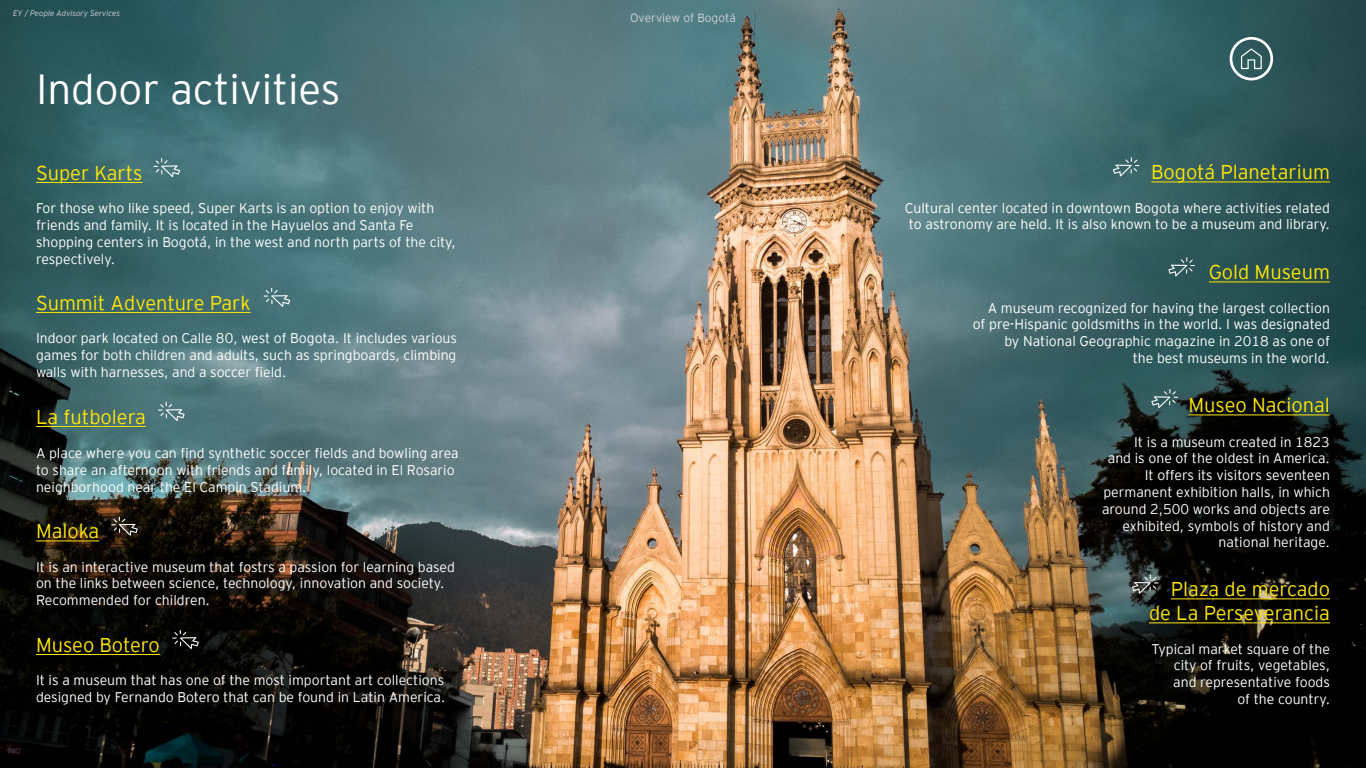
<style>
.page{position:relative;width:1366px;height:768px;background:#fff}
.page>*{position:absolute;margin:0;border:0;box-sizing:border-box;transform-origin:0 0}
.t1{font:300 42px "EY Interstate";color:#fff}
.t2{font:300 20px/24px "EY Interstate";color:#ffe600;text-align:right}
.t3{font:300 14px/16.8px "EY Interstate";color:#fff}
.t4{font:300 12px "EY Interstate";color:#d0d0d7}
.t5{font:italic 300 8px "EY Interstate";color:#d0d0d7}
</style>
<div class="page">
<img style="left:0;top:0;width:1366px;height:768px">
<hr style="left:36px;top:182px;width:107px;height:1px;background:#ffe600">
<hr style="left:36px;top:312px;width:215px;height:1px;background:#ffe600">
<hr style="left:36px;top:426px;width:110px;height:1px;background:#ffe600">
<hr style="left:36px;top:541px;width:63px;height:1px;background:#ffe600">
<hr style="left:36px;top:654px;width:124px;height:1px;background:#ffe600">
<hr style="left:1151px;top:182px;width:179px;height:1px;background:#ffe600">
<hr style="left:1209px;top:282px;width:121px;height:1px;background:#ffe600">
<hr style="left:1188px;top:415px;width:142px;height:1px;background:#ffe600">
<hr style="left:1171px;top:599px;width:159px;height:1px;background:#ffe600">
<hr style="left:1149px;top:623px;width:181px;height:1px;background:#ffe600">
<svg style="left:1230px;top:37px;width:43px;height:43px"></svg>
<svg style="left:154px;top:158px;width:26px;height:19px"></svg>
<svg style="left:264px;top:288px;width:26px;height:19px"></svg>
<svg style="left:158px;top:402px;width:27px;height:19px"></svg>
<svg style="left:111px;top:517px;width:27px;height:19px"></svg>
<svg style="left:172px;top:630px;width:27px;height:19px"></svg>
<svg style="left:1113px;top:157px;width:26px;height:20px"></svg>
<svg style="left:1168px;top:257px;width:27px;height:20px"></svg>
<svg style="left:1151px;top:389px;width:27px;height:19px"></svg>
<svg style="left:1132px;top:575px;width:26px;height:19px"></svg>
<p class="t5" style="left:13px;top:8px;width:109px">EY / People Advisory Services</p>
<h1 class="t1" style="left:36px;top:59px;width:306px">Indoor activities</h1>
<h2 class="t2" style="left:36px;top:160px;width:108px">Super Karts</h2>
<p class="t3" style="left:36px;top:199px;width:421px">For those who like speed, Super Karts is an option to enjoy with friends and family. It is located in the Hayuelos and Santa Fe shopping centers in Bogotá, in the west and north parts of the city, respectively.</p>
<h2 class="t2" style="left:36px;top:290px;width:216px">Summit Adventure Park</h2>
<p class="t3" style="left:36px;top:329px;width:423px;text-align:justify">Indoor park located on Calle 80, west of Bogota. It includes various games for both children and adults, such as springboards, climbing walls with harnesses, and a soccer field.</p>
<h2 class="t2" style="left:36px;top:404px;width:111px">La futbolera</h2>
<p class="t3" style="left:36px;top:444px;width:424px">A place where you can find synthetic soccer fields and bowling area to share an afternoon with friends and family, located in El Rosario neighborhood near the El Campin Stadium.</p>
<h2 class="t2" style="left:36px;top:518px;width:65px">Maloka</h2>
<p class="t3" style="left:36px;top:558px;width:421px">It is an interactive museum that fostrs a passion for learning based on the links between science, technology, innovation and society.<br>Recommended for children.</p>
<h2 class="t2" style="left:36px;top:632px;width:125px">Museo Botero</h2>
<p class="t3" style="left:36px;top:671px;width:411px">It is a museum that has one of the most important art collections designed by Fernando Botero that can be found in Latin America.</p>
<p class="t4" style="left:630px;top:9px;width:107px">Overview of Bogotá</p>
<h2 class="t2" style="left:1151px;top:159px;width:180px">Bogotá Planetarium</h2>
<p class="t3" style="left:905px;top:199px;width:427px">Cultural center located in downtown Bogota where activities related to astronomy are held. It is also known to be a museum and library.</p>
<h2 class="t2" style="left:1209px;top:259px;width:123px">Gold Museum</h2>
<p class="t3" style="left:973px;top:299px;width:359px;text-align:right">A museum recognized for having the largest collection of pre-Hispanic goldsmiths in the world. I was designated by National Geographic magazine in 2018 as one of<br>the best museums in the world.</p>
<h2 class="t2" style="left:1188px;top:392px;width:143px">Museo Nacional</h2>
<p class="t3" style="left:1102px;top:433px;width:229px;text-align:right">It is a museum created in 1823<br>and is one of the oldest in America.<br>It offers its visitors seventeen permanent exhibition halls, in which around 2,500 works and objects are exhibited, symbols of history and national heritage.</p>
<h2 class="t2" style="left:1149px;top:576px;width:182px">Plaza de mercado de La Perseverancia</h2>
<p class="t3" style="left:1151px;top:639px;width:180px;text-align:right">Typical market square of the city of fruits, vegetables, and representative foods<br>of the country.</p>
</div>
